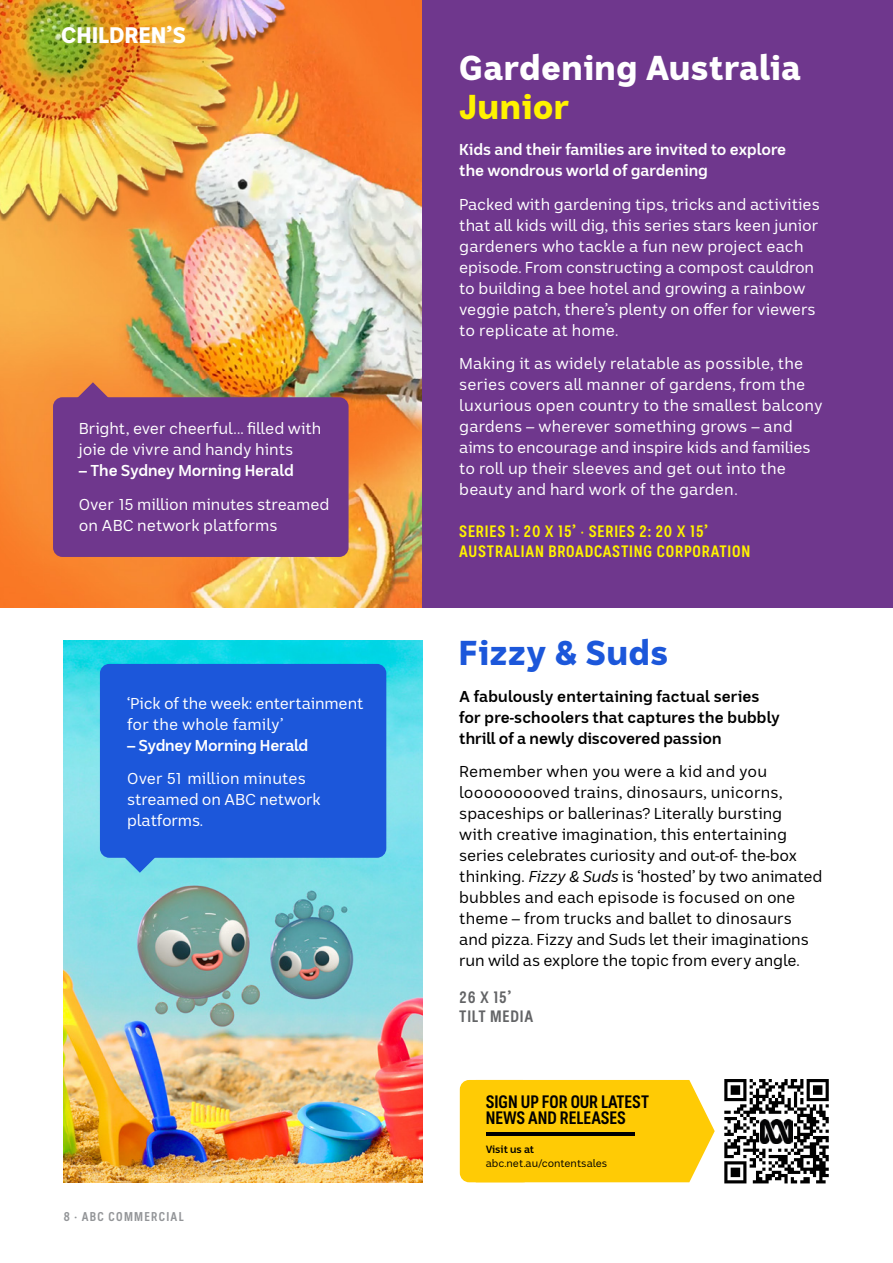
<style>
.page{position:relative;width:893px;height:1263px;background:#fff}
.page>*{position:absolute;margin:0;border:0;box-sizing:border-box;transform-origin:0 0}
.t1{font:900 34.5px "ABC Sans Nova";letter-spacing:.03em;color:#fff}
.t2{font:900 34.5px "ABC Sans Nova";letter-spacing:.03em;color:#1c57da}
.t3{font:900 34.5px "ABC Sans Nova";letter-spacing:.03em;color:#fff200}
.t4{font:900 22.5px "ABC Sans Nova";letter-spacing:.02em;color:#fff}
.t5{font:700 condensed 18px/16.5px "ABC Sans Nova";color:#000}
.t6{font:700 condensed 16.5px/19.5px "ABC Sans Nova";letter-spacing:.05em;color:#fff200}
.t7{font:700 condensed 16.5px/19.5px "ABC Sans Nova";letter-spacing:.05em;color:#636466}
.t8{font:15.75px/21px "ABC Sans Nova";color:#fff}
.t9{font:15.75px/21px "ABC Sans Nova";letter-spacing:-.005em;color:#000}
.t10{font:700 15.75px/21px "ABC Sans Nova";color:#fff}
.t11{font:700 15.75px/21px "ABC Sans Nova";letter-spacing:.01em;color:#000}
.t12{font:700 condensed 12.75px "ABC Sans Nova";letter-spacing:.1em;color:#939598}
.t13{font:10.5px "ABC Sans Nova";color:#000}
.t14{font:700 10.5px "ABC Sans Nova";color:#000}
.s1{font-family:"Avenir Next Condensed";font-weight:500;font-stretch:normal}
.s2{font-style:italic}
</style>
<div class="page">
<img style="left:64px;top:640px;width:358px;height:542px">
<img style="left:0;top:0;width:422px;height:607px">
<div style="left:53px;top:397px;width:296px;height:160px;background:#6f378d;border-radius:9px"></div>
<svg style="left:72px;top:382px;width:42px;height:16px"></svg>
<div style="left:100px;top:664px;width:286px;height:194px;background:#1c57da;border-radius:9px"></div>
<svg style="left:118px;top:857px;width:43px;height:16px"></svg>
<div style="left:422px;top:0;width:471px;height:607px;background:#6f378d"></div>
<svg style="left:526px;top:1080px;width:189px;height:102px;background:#fdcd16"></svg>
<div style="left:460px;top:1080px;width:72px;height:102px;background:#ffcb05;border-radius:9px"></div>
<svg style="left:724px;top:1079px;width:105px;height:104px"></svg>
<img style="left:761px;top:1119px;width:31px;height:24px">
<hr style="left:486px;top:1132px;width:149px;height:3px;background:#000">
<h2 class="t4" style="left:61px;top:21px;width:126px">CHILDREN’S</h2>
<p class="t8" style="left:79px;top:418px;width:244px">Bright, ever cheerful... filled with joie de vivre and handy hints</p>
<p class="t10" style="left:79px;top:460px;width:217px">– The Sydney Morning Herald</p>
<p class="t8" style="left:79px;top:494px;width:252px">Over 15 million minutes streamed on ABC network platforms</p>
<p class="t8" style="left:127px;top:692px;width:238px">‘Pick of the week: entertainment for the whole family’</p>
<p class="t10" style="left:127px;top:734px;width:183px">– Sydney Morning Herald</p>
<p class="t8" style="left:127px;top:768px;width:195px">Over 51 million minutes streamed on ABC network platforms.</p>
<p class="t12" style="left:64px;top:1209px;width:121px">8 · ABC COMMERCIAL</p>
<h1 class="t1" style="left:459px;top:46px;width:343px">Gardening Australia</h1>
<h1 class="t3" style="left:459px;top:85px;width:111px">Junior</h1>
<p class="t10" style="left:459px;top:139px;width:329px">Kids and their families are invited to explore the wondrous world of gardening</p>
<p class="t8" style="left:459px;top:194px;width:362px">Packed with gardening tips, tricks and activities that all kids will dig, this series stars keen junior gardeners who tackle a fun new project each episode. From constructing a compost cauldron to building a bee hotel and growing a rainbow veggie patch, there’s plenty on offer for viewers to replicate at home.</p>
<p class="t8" style="left:459px;top:353px;width:365px">Making it as widely relatable as possible, the series covers all manner of gardens, from the luxurious open country to the smallest balcony gardens – wherever something grows – and aims to encourage and inspire kids and families to roll up their sleeves and get out into the beauty and hard work of the garden.</p>
<p class="t6" style="left:459px;top:522px;width:293px">SERIES 1: 20 X 15’ <span class="s1">·</span> SERIES 2: 20 X 15’<br>AUSTRALIAN BROADCASTING CORPORATION</p>
<h1 class="t2" style="left:459px;top:632px;width:210px">Fizzy &amp; Suds</h1>
<p class="t11" style="left:459px;top:685px;width:322px">A fabulously entertaining factual series for pre-schoolers that captures the bubbly thrill of a newly discovered passion</p>
<p class="t9" style="left:459px;top:761px;width:365px">Remember when you were a kid and you looooooooved trains, dinosaurs, unicorns, spaceships or ballerinas? Literally bursting<br>with creative imagination, this entertaining series celebrates curiosity and out-of- the-box thinking. <span class="s2">Fizzy &amp; Suds</span> is ‘hosted’ by two animated bubbles and each episode is focused on one theme – from trucks and ballet to dinosaurs and pizza. Fizzy and Suds let their imaginations run wild as explore the topic from every angle.</p>
<p class="t7" style="left:459px;top:987px;width:75px">26 X 15’<br>TILT MEDIA</p>
<p class="t5" style="left:486px;top:1093px;width:165px">SIGN UP FOR OUR LATEST<br>NEWS AND RELEASES</p>
<p class="t14" style="left:486px;top:1143px;width:50px">Visit us at</p>
<p class="t13" style="left:486px;top:1157px;width:123px">abc.net.au/contentsales</p>
</div>
